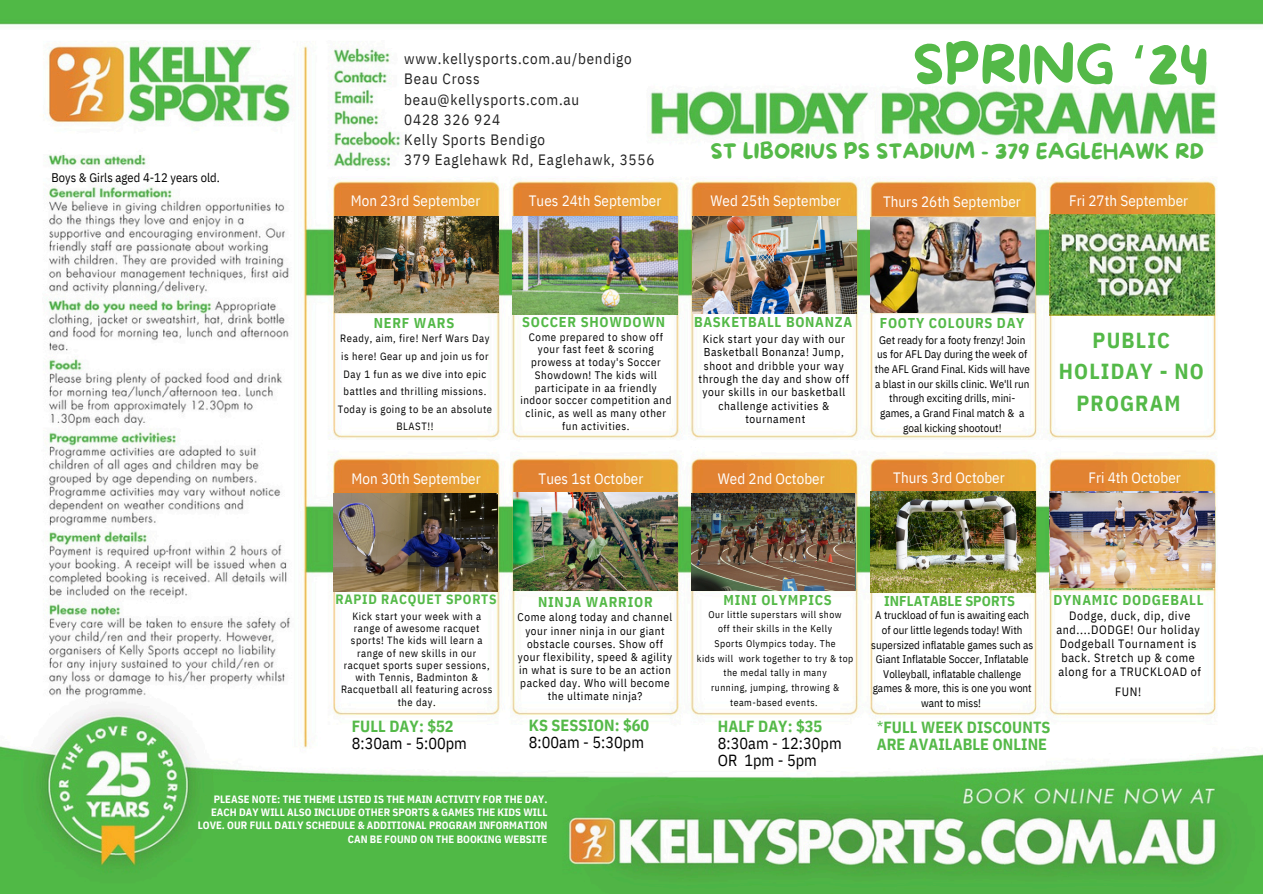
<style>
.page{position:relative;width:1263px;height:894px;background:#fff}
.page>*{position:absolute;margin:0;border:0;box-sizing:border-box;transform-origin:0 0}
.t1{font:54px "More Sugar";letter-spacing:.005em;color:#54b948}
.t2{font:700 21.75px/31.5px "IBM Plex Sans Cond";letter-spacing:.055em;color:#54b948;text-align:center}
.t3{font:21px "More Sugar";letter-spacing:.005em;color:#54b948}
.t4{font:700 16.05px/16.8px "IBM Plex Sans Cond";letter-spacing:.005em;color:#54b948}
.t5{font:16.05px/16.8px "IBM Plex Sans Cond";letter-spacing:.005em;color:#000}
.t6{font:15px "IBM Plex Sans Cond";letter-spacing:.005em;color:#fff}
.t7{font:15px/20.2px "IBM Plex Sans Cond";letter-spacing:.055em;color:#222}
.t8{font:700 14.25px "IBM Plex Sans Cond";letter-spacing:.055em;color:#54b948}
.t9{font:700 14.25px "IBM Plex Sans Cond";letter-spacing:.005em;color:#54b948}
.t10{font:700 13.5px "IBM Plex Sans Cond";letter-spacing:.055em;color:#54b948}
.t11{font:12.45px "IBM Plex Sans Cond";letter-spacing:.005em;color:#000}
.t12{font:12px/20.1px "IBM Plex Sans Cond";letter-spacing:.055em;color:#000;text-align:center}
.t13{font:11.4px "IBM Plex Sans Cond";letter-spacing:.055em;color:#000}
.t14{font:11.25px/13.2px "IBM Plex Sans Cond";letter-spacing:.05em;color:#000;text-align:center}
.t15{font:11.1px/14.7px "IBM Plex Sans Cond";letter-spacing:.005em;color:#000;text-align:center}
.t16{font:10.95px/12.8px "IBM Plex Sans Cond";letter-spacing:.055em;color:#000;text-align:center}
.t17{font:700 10.65px/13.4px "IBM Plex Sans Cond";letter-spacing:.005em;color:#fff;text-align:right}
.t18{font:10.5px/17.5px "IBM Plex Sans Cond";letter-spacing:.055em;color:#000;text-align:center}
.t19{font:9.75px "IBM Plex Sans Cond";letter-spacing:.055em;color:#000}
.s1{font-family:"Noto Sans Gurmukhi"}
.s2{font-weight:400;color:#000}
.s3{font-weight:400}
.s4{font-weight:700;color:#54b948}
</style>
<div class="page">
<img style="left:0;top:0;width:1263px;height:893px">
<img style="left:692px;top:216px;width:164px;height:97px">
<img style="left:1050px;top:492px;width:163px;height:97px">
<img style="left:871px;top:492px;width:164px;height:100px">
<img style="left:513px;top:492px;width:165px;height:98px">
<img style="left:871px;top:217px;width:163px;height:96px">
<img style="left:692px;top:493px;width:163px;height:97px">
<img style="left:512px;top:216px;width:165px;height:98px">
<img style="left:1050px;top:493px;width:165px;height:94px">
<img style="left:334px;top:217px;width:165px;height:95px">
<img style="left:1050px;top:214px;width:164px;height:101px">
<img style="left:334px;top:493px;width:163px;height:98px">
<p class="t11" style="left:51px;top:169px;width:170px">Boys &amp; Girls aged 4-12 years old.</p>
<p class="t7" style="left:404px;top:48px;width:252px">www.kellysports.com.au/bendigo<br>Beau Cross beau@kellysports.com.au<br>0428 326 924<br>Kelly Sports Bendigo<br>379 Eaglehawk Rd, Eaglehawk, 3556</p>
<p class="t1" style="left:913px;top:35px;width:297px">SPRING <span class="s1">‘</span>24</p>
<h5 class="t3" style="left:710px;top:140px;width:495px">ST LIBORIUS PS STADIUM - 379 EAGLEHAWK RD</h5>
<p class="t6" style="left:351px;top:191px;width:131px">Mon 23rd September</p>
<p class="t6" style="left:529px;top:191px;width:134px">Tues 24th September</p>
<p class="t6" style="left:710px;top:191px;width:132px">Wed 25th September</p>
<h6 class="t6" style="left:883px;top:192px;width:139px">Thurs 26th September</h6>
<p class="t6" style="left:1069px;top:191px;width:121px">Fri 27th September</p>
<h5 class="t8" style="left:522px;top:312px;width:144px">SOCCER SHOWDOWN</h5>
<h5 class="t16" style="left:520px;top:330px;width:153px">Come prepared to show off your fast feet &amp; scoring prowess at today's Soccer<br>Showdown! The kids will participate in aa friendly indoor soccer competition and clinic, as well as many other fun activities.</h5>
<p class="t8" style="left:694px;top:312px;width:160px">BASKETBALL BONANZA</p>
<h5 class="t8" style="left:374px;top:313px;width:82px">NERF WARS</h5>
<p class="t8" style="left:880px;top:313px;width:146px">FOOTY COLOURS DAY</p>
<p class="t18" style="left:338px;top:329px;width:156px">Ready, aim, fire! Nerf Wars Day is here! Gear up and join us for<br>Day 1 fun as we dive into epic battles and thrilling missions.<br>Today is going to be an absolute<br>BLAST!!</p>
<h5 class="t15" style="left:875px;top:332px;width:156px">Get ready for a footy frenzy! Join us for AFL Day during the week of the AFL Grand Final. Kids will have a blast in our skills clinic. We'll run through exciting drills, mini&shy;games, a Grand Final match &amp; a goal kicking shootout!</h5>
<h5 class="t2" style="left:1059px;top:324px;width:146px">PUBLIC<br>HOLIDAY - NO<br>PROGRAM</h5>
<h6 class="t13" style="left:703px;top:331px;width:144px">Kick start your day with our</h6>
<p class="t13" style="left:704px;top:344px;width:142px">Basketball Bonanza! Jump,</p>
<p class="t13" style="left:704px;top:358px;width:141px">shoot and dribble your way</p>
<p class="t13" style="left:698px;top:371px;width:152px">through the day and show off</p>
<p class="t13" style="left:702px;top:384px;width:144px">your skills in our basketball</p>
<p class="t13" style="left:718px;top:398px;width:112px">challenge activities &amp;</p>
<p class="t13" style="left:745px;top:411px;width:61px">tournament</p>
<p class="t6" style="left:351px;top:468px;width:131px">Mon 30th September</p>
<p class="t6" style="left:539px;top:468px;width:106px">Tues 1st October</p>
<p class="t6" style="left:718px;top:468px;width:108px">Wed 2nd October</p>
<p class="t6" style="left:893px;top:467px;width:113px">Thurs 3rd October</p>
<p class="t6" style="left:1088px;top:467px;width:94px">Fri 4th October</p>
<p class="t10" style="left:336px;top:590px;width:163px">RAPID RACQUET SPORTS</p>
<p class="t18" style="left:352px;top:607px;width:130px">Kick start your week with a</p>
<p class="t18" style="left:354px;top:619px;width:127px">range of awesome racquet</p>
<h6 class="t18" style="left:351px;top:631px;width:133px">sports! The kids will learn a</h6>
<p class="t18" style="left:357px;top:643px;width:121px">range of new skills in our</p>
<p class="t18" style="left:344px;top:656px;width:147px">racquet sports super sessions,</p>
<p class="t18" style="left:356px;top:668px;width:124px">with Tennis, Badminton &amp;</p>
<h6 class="t18" style="left:341px;top:680px;width:153px">Racquetball all featuring across</h6>
<p class="t18" style="left:398px;top:692px;width:39px">the day.</p>
<p class="t8" style="left:538px;top:592px;width:116px">NINJA WARRIOR</p>
<p class="t8" style="left:1053px;top:589px;width:152px">DYNAMIC DODGEBALL</p>
<p class="t8" style="left:723px;top:589px;width:110px">MINI OLYMPICS</p>
<h2 class="t9" style="left:884px;top:591px;width:132px">INFLATABLE SPORTS</h2>
<p class="t14" style="left:518px;top:610px;width:156px">Come along today and channel your inner ninja in our giant obstacle courses. Show off your flexibility, speed &amp; agility in what is sure to be an action packed day. Who will become the ultimate ninja?</p>
<p class="t19" style="left:708px;top:607px;width:135px">Our little superstars will show</p>
<p class="t19" style="left:718px;top:622px;width:115px">off their skills in the Kelly</p>
<h5 class="t19" style="left:714px;top:637px;width:123px">Sports Olympics today. The</h5>
<h5 class="t19" style="left:697px;top:651px;width:158px">kids will work together to try &amp; top</h5>
<p class="t19" style="left:723px;top:666px;width:105px">the medal tally in many</p>
<p class="t19" style="left:711px;top:680px;width:130px">running, jumping, throwing &amp;</p>
<h6 class="t19" style="left:730px;top:695px;width:89px">team-based events.</h6>
<h6 class="t15" style="left:871px;top:607px;width:164px">A truckload of fun is awaiting each of our little legends today! With supersized inflatable games such as<br>Giant Inflatable Soccer, Inflatable<br>Volleyball, inflatable challenge games &amp; more, this is one you wont want to miss!</h6>
<p class="t12" style="left:1069px;top:605px;width:123px">Dodge, duck, dip, dive</p>
<h6 class="t12" style="left:1056px;top:619px;width:145px">and....DODGE! Our holiday</h6>
<p class="t12" style="left:1060px;top:633px;width:138px">Dodgeball Tournament is</p>
<h5 class="t12" style="left:1061px;top:647px;width:135px">back. Stretch up &amp; come</h5>
<p class="t12" style="left:1058px;top:661px;width:144px">along for a TRUCKLOAD of<br>FUN!</p>
<p class="t4" style="left:529px;top:716px;width:122px">KS SESSION: $60<br><span class="s2">8:00am - 5:30pm</span></p>
<h6 class="t4" style="left:877px;top:718px;width:175px"><span class="s3">*</span>FULL WEEK DISCOUNTS<br>ARE AVAILABLE ONLINE</h6>
<p class="t5" style="left:352px;top:717px;width:117px"><span class="s4">FULL DAY: $52<br></span>8:30am - 5:00pm</p>
<p class="t5" style="left:718px;top:717px;width:125px"><span class="s4">HALF DAY: $35<br></span>8:30am - 12:30pm<br>OR 1pm - 5pm</p>
<h5 class="t17" style="left:214px;top:791px;width:335px">PLEASE NOTE: THE THEME LISTED IS THE MAIN ACTIVITY FOR THE DAY.</h5>
<p class="t17" style="left:198px;top:805px;width:351px">EACH DAY WILL ALSO INCLUDE OTHER SPORTS &amp; GAMES THE KIDS WILL<br>LOVE. OUR FULL DAILY SCHEDULE &amp; ADDITIONAL PROGRAM INFORMATION<br>CAN BE FOUND ON THE BOOKING WEBSITE</p>
</div>
